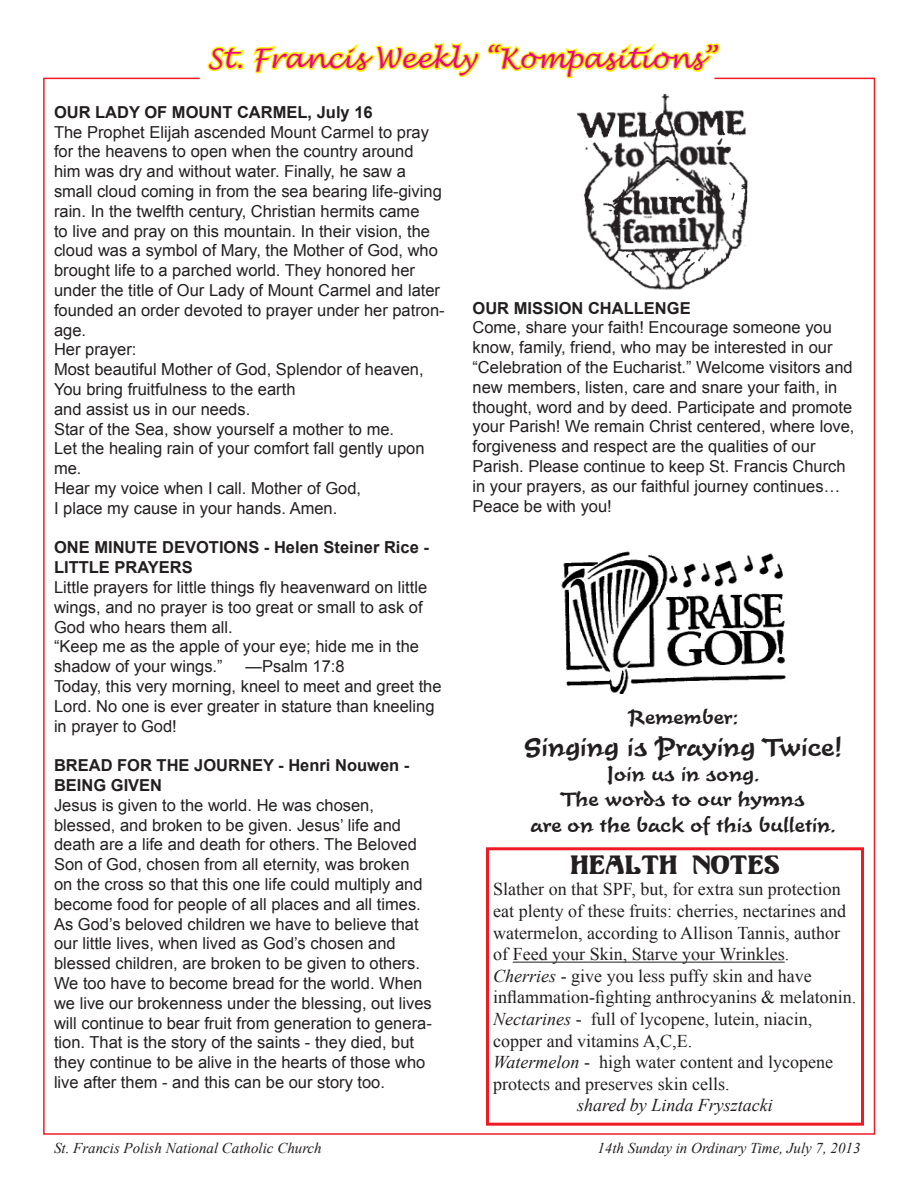
<style>
.page{position:relative;width:918px;height:1188px;background:#fff}
.page>*{position:absolute;margin:0;border:0;box-sizing:border-box;transform-origin:0 0}
.t1{font:italic 27px "Lucida Handwriting";color:#ed028c}
.t2{font:500 27px "Time Scr D";color:#231f20}
.t3{font:27px "Unicorn";color:#231f20}
.t4{font:500 21px/25.2px "Time Scr D";color:#231f20;text-align:center}
.t5{font:18px/21.6px "Times New Roman";color:#231f20}
.t6{font:italic 18px "Times New Roman";color:#231f20}
.OmniPage__2{font:16.5px/19.8px "Arial";color:#231f20}
.OmniPage__18{font:16.5px/19.8px "Arial";color:#231f20}
.OmniPage__8{font:16.5px/19.8px "Arial";color:#231f20}
.OmniPage__16{font:700 16.5px/19.8px "Arial";color:#231f20}
.OmniPage__5{font:16.5px/19.8px "Arial";color:#231f20}
.OmniPage__11{font:700 16.5px/19.8px "Arial";color:#231f20}
.OmniPage__1{font:700 16.5px "Arial";color:#231f20}
.OmniPage__14{font:700 16.5px "Arial";color:#231f20}
.t7{font:italic 15px "Times New Roman";color:#231f20}
.s1{font-style:italic}
</style>
<div class="page">
<svg style="left:207px;top:42px;width:515px;height:38px"></svg>
<hr style="left:513px;top:962px;width:272px;height:1px;background:#231f20">
<div style="left:486px;top:847px;width:378px;height:279px;border:3px solid #ed1c24"></div>
<img style="left:576px;top:93px;width:172px;height:197px">
<img style="left:561px;top:551px;width:225px;height:143px">
<p class="t1" style="left:207px;top:42px;width:510px">St. Francis Weekly “Kompasitions”</p>
<p class="OmniPage__1" style="left:54px;top:100px;width:320px">OUR LADY OF MOUNT CARMEL, July 16</p>
<p class="OmniPage__2" style="left:54px;top:122px;width:392px">The Prophet Elijah ascended Mount Carmel to pray for the heavens to open when the country around<br>him was dry and without water. Finally, he saw a small cloud coming in from the sea bearing life‑giving rain. In the twelfth century, Christian hermits came<br>to live and pray on this mountain. In their vision, the cloud was a symbol of Mary, the Mother of God, who brought life to a parched world. They honored her under the title of Our Lady of Mount Carmel and later founded an order devoted to prayer under her patron‑ age.</p>
<p class="OmniPage__2" style="left:54px;top:340px;width:84px">Her prayer:</p>
<p class="OmniPage__2" style="left:54px;top:359px;width:371px">Most beautiful Mother of God, Splendor of heaven,<br>You bring fruitfulness to the earth</p>
<p class="OmniPage__2" style="left:54px;top:399px;width:342px">and assist us in our needs.<br>Star of the Sea, show yourself a mother to me.</p>
<p class="OmniPage__5" style="left:54px;top:439px;width:372px">Let the healing rain of your comfort fall gently upon me.</p>
<p class="OmniPage__8" style="left:54px;top:478px;width:309px">Hear my voice when I call. Mother of God,<br>I place my cause in your hands. Amen.</p>
<p class="OmniPage__16" style="left:54px;top:538px;width:375px">ONE MINUTE DEVOTIONS ‑ Helen Steiner Rice -<br>LITTLE PRAYERS</p>
<p class="OmniPage__2" style="left:54px;top:577px;width:375px">Little prayers for little things fly heavenward on little wings, and no prayer is too great or small to ask of<br>God who hears them all.</p>
<p class="OmniPage__18" style="left:54px;top:637px;width:367px">“Keep me as the apple of your eye; hide me in the shadow of your wings.”</p>
<p class="OmniPage__18" style="left:246px;top:656px;width:101px">—Psalm 17:8</p>
<p class="OmniPage__18" style="left:54px;top:676px;width:389px">Today, this very morning, kneel to meet and greet the<br>Lord. No one is ever greater in stature than kneeling in prayer to God!</p>
<p class="OmniPage__11" style="left:54px;top:756px;width:356px">BREAD FOR THE JOURNEY ‑ Henri Nouwen -<br>BEING GIVEN</p>
<p class="OmniPage__2" style="left:54px;top:795px;width:379px">Jesus is given to the world. He was chosen, blessed, and broken to be given. Jesus’ life and death are a life and death for others. The Beloved Son of God, chosen from all eternity, was broken on the cross so that this one life could multiply and become food for people of all places and all times.<br>As God’s beloved children we have to believe that our little lives, when lived as God’s chosen and blessed children, are broken to be given to others.<br>We too have to become bread for the world. When we live our brokenness under the blessing, out lives will continue to bear fruit from generation to genera‑ tion. That is the story of the saints ‑ they died, but they continue to be alive in the hearts of those who live after them ‑ and this can be our story too.</p>
<p class="OmniPage__14" style="left:472px;top:296px;width:220px">OUR MISSION CHALLENGE</p>
<p class="OmniPage__2" style="left:472px;top:318px;width:384px">Come, share your faith! Encourage someone you know, family, friend, who may be interested in our “Celebration of the Eucharist.” Welcome visitors and new members, listen, care and snare your faith, in thought, word and by deed. Participate and promote your Parish! We remain Christ centered, where love, forgiveness and respect are the qualities of our Parish. Please continue to keep St. Francis Church in your prayers, as our faithful journey continues… Peace be with you!</p>
<p class="t4" style="left:628px;top:704px;width:111px">Remember:</p>
<p class="t2" style="left:524px;top:732px;width:321px">Singing is Praying Twice!</p>
<p class="t4" style="left:530px;top:762px;width:307px">Join us in song.<br>The words to our hymns<br>are on the back of this bulletin.</p>
<p class="t3" style="left:570px;top:848px;width:211px">HEALTH NOTES</p>
<p class="t5" style="left:493px;top:878px;width:354px">Slather on that SPF, but, for extra sun protection eat plenty of these fruits: cherries, nectarines and watermelon, according to Allison Tannis, author of Feed your Skin, Starve your Wrinkles.</p>
<p class="t5" style="left:493px;top:965px;width:365px"><span class="s1">Cherries</span> - give you less puffy skin and have inflammation-fighting anthrocyanins &amp; melatonin.</p>
<p class="t5" style="left:493px;top:1008px;width:320px"><span class="s1">Nectarines</span> - full of lycopene, lutein, niacin, copper and vitamins A,C,E.</p>
<p class="t5" style="left:493px;top:1051px;width:341px"><span class="s1">Watermelon</span> - high water content and lycopene</p>
<p class="t5" style="left:493px;top:1073px;width:238px">protects and preserves skin cells.</p>
<p class="t6" style="left:577px;top:1093px;width:197px">shared by Linda Frysztacki</p>
<p class="t7" style="left:54px;top:1138px;width:269px">St. Francis Polish National Catholic Church</p>
<p class="t7" style="left:597px;top:1138px;width:265px">14th Sunday in Ordinary Time, July 7, 2013</p>
</div>
